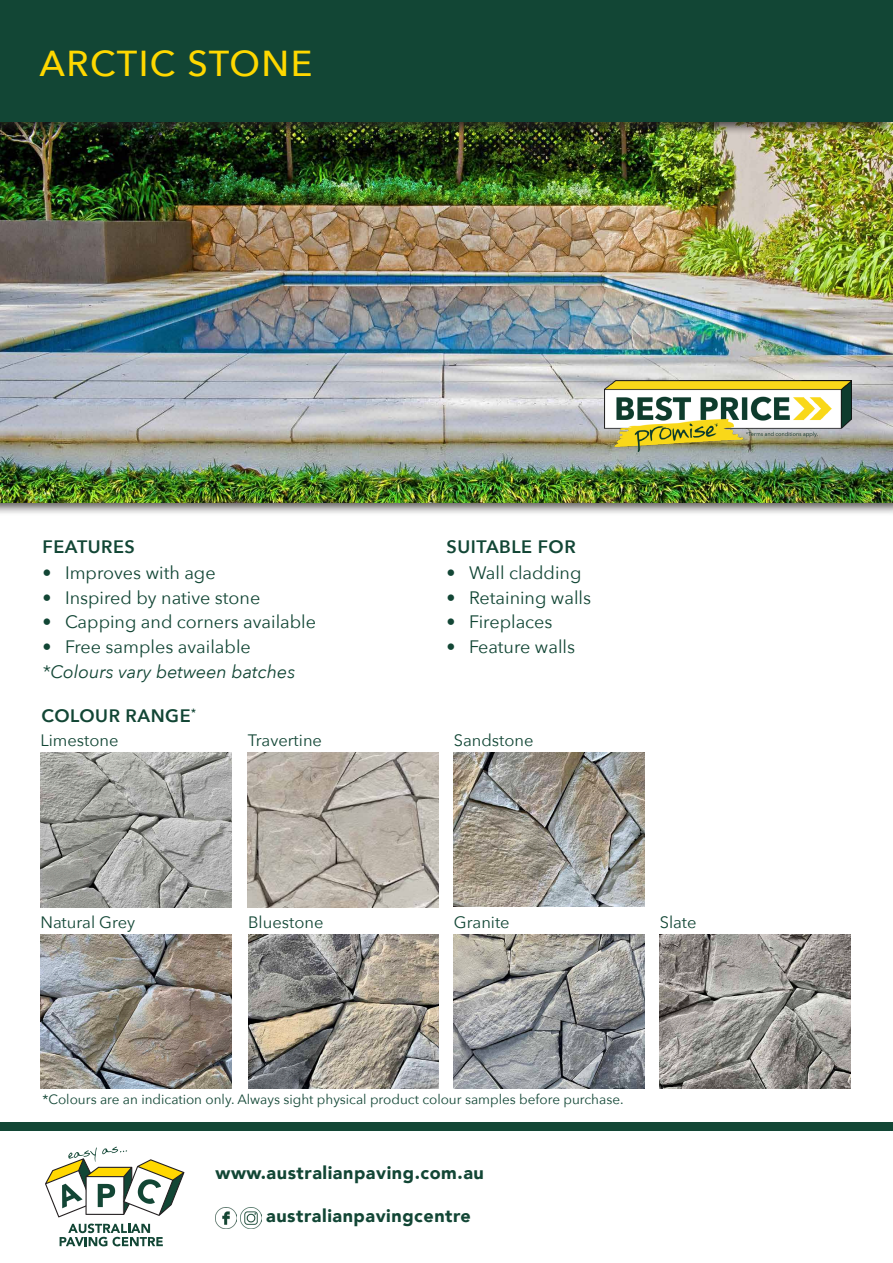
<style>
.page{position:relative;width:893px;height:1263px;background:#fff}
.page>*{position:absolute;margin:0;border:0;box-sizing:border-box;transform-origin:0 0}
.t1{font:500 36px "Avenir Next";letter-spacing:.04em;color:#ffd800}
.t2{font:18px "Avenir Next";color:#124635}
.t3{font:900 18px "Avenir";letter-spacing:.03em;color:#124635}
.body{font:600 18px "Avenir Next";letter-spacing:.03em;color:#124635}
.Bullets{font:italic 18px "Avenir Next";color:#124635}
.body_heading{font:16.5px "Avenir Next";color:#124635}
.body-2{font:13.5px "Avenir Next";color:#124635}
</style>
<div class="page">
<img style="left:454px;top:934px;width:190px;height:155px">
<img style="left:248px;top:934px;width:190px;height:155px">
<img style="left:454px;top:753px;width:190px;height:154px">
<img style="left:248px;top:753px;width:190px;height:154px">
<div style="left:0;top:398px;width:893px;height:118px;background:#231f20;opacity:.75"></div>
<img style="left:0;top:135px;width:893px;height:367px">
<div style="left:0;top:0;width:893px;height:135px;background:#231f20;opacity:.75"></div>
<div style="left:0;top:0;width:893px;height:121px;background:#124635"></div>
<img style="left:605px;top:381px;width:246px;height:71px">
<img style="left:40px;top:753px;width:192px;height:154px">
<img style="left:40px;top:934px;width:192px;height:155px">
<img style="left:660px;top:934px;width:190px;height:155px">
<div style="left:0;top:1123px;width:893px;height:8px;background:#124635"></div>
<svg style="left:60px;top:1223px;width:103px;height:23px"></svg>
<svg style="left:45px;top:1147px;width:139px;height:70px"></svg>
<img style="left:215px;top:1207px;width:21px;height:21px">
<img style="left:241px;top:1207px;width:21px;height:21px">
<p class="t1" style="left:40px;top:33px;width:274px">ARCTIC STONE</p>
<p class="body" style="left:42px;top:531px;width:94px">FEATURES</p>
<p class="t2" style="left:42px;top:558px;width:175px">• Improves with age</p>
<p class="t2" style="left:42px;top:582px;width:219px">• Inspired by native stone</p>
<p class="t2" style="left:42px;top:607px;width:275px">• Capping and corners available</p>
<p class="t2" style="left:42px;top:631px;width:210px">• Free samples available</p>
<p class="Bullets" style="left:42px;top:656px;width:254px">*Colours vary between batches</p>
<p class="body" style="left:42px;top:700px;width:156px">COLOUR RANGE<sup>*</sup></p>
<p class="body" style="left:446px;top:531px;width:131px">SUITABLE FOR</p>
<p class="t2" style="left:446px;top:558px;width:136px">• Wall cladding</p>
<p class="t2" style="left:446px;top:582px;width:146px">• Retaining walls</p>
<p class="t2" style="left:446px;top:607px;width:108px">• Fireplaces</p>
<p class="t2" style="left:446px;top:631px;width:130px">• Feature walls</p>
<p class="body_heading" style="left:40px;top:726px;width:80px">Limestone</p>
<p class="body_heading" style="left:248px;top:726px;width:76px">Travertine</p>
<p class="body_heading" style="left:454px;top:726px;width:81px">Sandstone</p>
<p class="body_heading" style="left:40px;top:908px;width:96px">Natural Grey</p>
<p class="body_heading" style="left:660px;top:908px;width:38px">Slate</p>
<p class="body_heading" style="left:248px;top:908px;width:77px">Bluestone</p>
<p class="body_heading" style="left:454px;top:908px;width:57px">Granite</p>
<p class="body-2" style="left:43px;top:1088px;width:583px">*Colours are an indication only. Always sight physical product colour samples before purchase.</p>
<p class="t3" style="left:215px;top:1158px;width:270px">www.australianpaving.com.au</p>
<p class="t3" style="left:266px;top:1200px;width:206px">australianpavingcentre</p>
</div>
